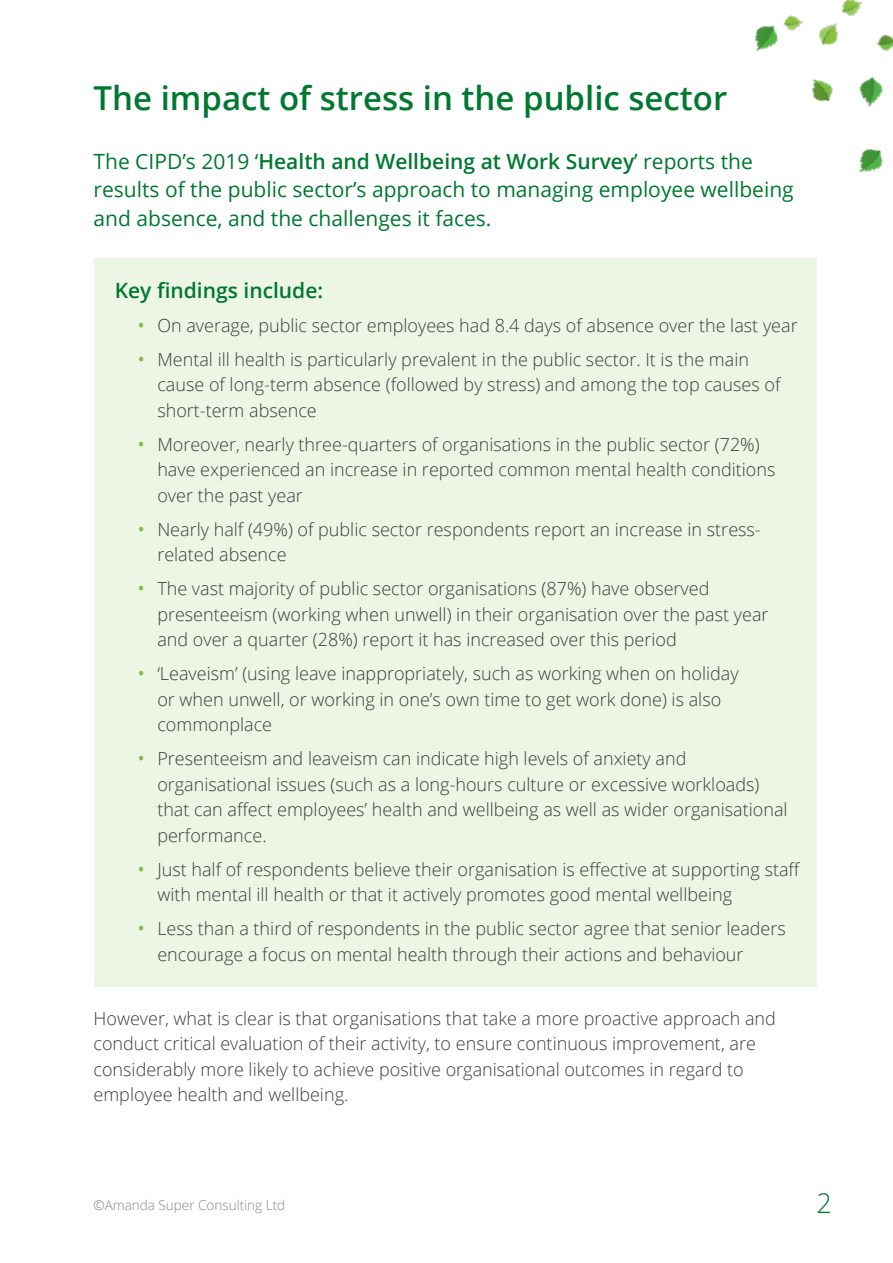
<style>
.page{position:relative;width:893px;height:1263px;background:#fff}
.page>*{position:absolute;margin:0;border:0;box-sizing:border-box;transform-origin:0 0}
.A_head{font:600 33px "Open Sans";color:#007831}
.t1{font:300 27px "Open Sans";color:#007831}
.body{font:21px/28.5px "Open Sans";color:#007831}
.subhead{font:600 21px "Open Sans";color:#007831}
.body-2{font:300 18px/25.5px "Open Sans";color:#3c3c3b}
.t2{font:300 13.5px "Open Sans";color:#878787}
.s1{font-weight:600}
.s2{font-size:27px;color:#82bc45}
</style>
<div class="page">
<div style="left:94px;top:259px;width:722px;height:728px;background:#edf5e5"></div>
<img style="left:754px;top:0;width:139px;height:173px">
<p class="A_head" style="left:94px;top:76px;width:635px">The impact of stress in the public sector</p>
<p class="body" style="left:94px;top:146px;width:702px">The CIPD’s 2019 ‘<span class="s1">Health and Wellbeing at Work Survey</span>’ reports the results of the public sector’s approach to managing employee wellbeing and absence, and the challenges it faces.</p>
<p class="subhead" style="left:115px;top:276px;width:210px">Key findings include:</p>
<p class="body-2" style="left:136px;top:312px;width:663px"><span class="s2">•</span> On average, public sector employees had 8.4 days of absence over the last year</p>
<p class="body-2" style="left:157px;top:346px;width:625px;text-indent:-21px"><span class="s2">•</span> Mental ill health is particularly prevalent in the public sector. It is the main cause of long-term absence (followed by stress) and among the top causes of short-term absence</p>
<p class="body-2" style="left:157px;top:431px;width:620px;text-indent:-21px"><span class="s2">•</span> Moreover, nearly three-quarters of organisations in the public sector (72%) have experienced an increase in reported common mental health conditions over the past year</p>
<p class="body-2" style="left:157px;top:516px;width:605px;text-indent:-21px"><span class="s2">•</span> Nearly half (49%) of public sector respondents report an increase in stress&shy;related absence</p>
<p class="body-2" style="left:157px;top:576px;width:613px;text-indent:-21px"><span class="s2">•</span> The vast majority of public sector organisations (87%) have observed presenteeism (working when unwell) in their organisation over the past year and over a quarter (28%) report it has increased over this period</p>
<p class="body-2" style="left:157px;top:661px;width:583px;text-indent:-21px"><span class="s2">•</span> ‘Leaveism’ (using leave inappropriately, such as working when on holiday or when unwell, or working in one’s own time to get work done) is also commonplace</p>
<p class="body-2" style="left:157px;top:746px;width:632px;text-indent:-21px"><span class="s2">•</span> Presenteeism and leaveism can indicate high levels of anxiety and organisational issues (such as a long-hours culture or excessive workloads) that can affect employees’ health and wellbeing as well as wider organisational performance.</p>
<p class="body-2" style="left:157px;top:856px;width:645px;text-indent:-21px"><span class="s2">•</span> Just half of respondents believe their organisation is effective at supporting staff with mental ill health or that it actively promotes good mental wellbeing</p>
<p class="body-2" style="left:157px;top:916px;width:630px;text-indent:-21px"><span class="s2">•</span> Less than a third of respondents in the public sector agree that senior leaders encourage a focus on mental health through their actions and behaviour</p>
<p class="body-2" style="left:94px;top:1005px;width:684px">However, what is clear is that organisations that take a more proactive approach and conduct critical evaluation of their activity, to ensure continuous improvement, are considerably more likely to achieve positive organisational outcomes in regard to employee health and wellbeing.</p>
<p class="t2" style="left:94px;top:1195px;width:193px">©Amanda Super Consulting Ltd</p>
<h2 class="t1" style="left:816px;top:1185px;width:17px">2</h2>
</div>
